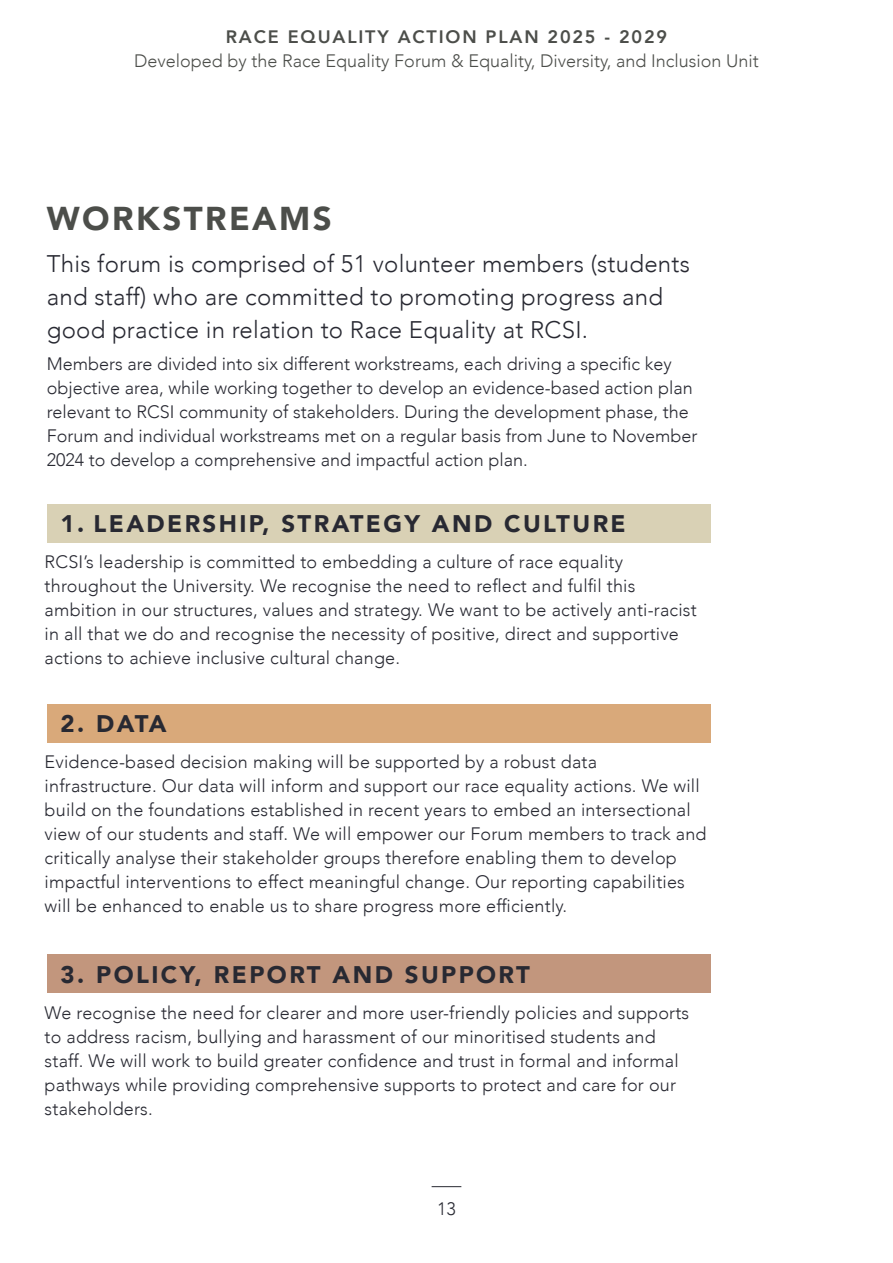
<style>
.page{position:relative;width:893px;height:1263px;background:#fff}
.page>*{position:absolute;margin:0;border:0;box-sizing:border-box;transform-origin:0 0}
.t1{font:900 33px "Avenir";letter-spacing:.075em;color:#4c4e4a}
.t2{font:300 24px/33px "Avenir";letter-spacing:.01em;color:#282932}
.t3{font:900 24px "Avenir";letter-spacing:.1em;color:#282932}
.t4{font:300 18px/24px "Avenir";letter-spacing:.01em;color:#282932}
.t5{font:300 18px "Avenir";color:#4c4e4a}
.t6{font:800 18px "Avenir";letter-spacing:.1em;color:#4c4e4a}
</style>
<div class="page">
<svg style="left:432px;top:1186px;width:29px;height:1px"></svg>
<div style="left:47px;top:504px;width:663px;height:38px;background:#d9d1b5"></div>
<div style="left:47px;top:704px;width:663px;height:38px;background:#d9a97a"></div>
<div style="left:47px;top:955px;width:663px;height:38px;background:#c2967d"></div>
<p class="t6" style="left:226px;top:23px;width:443px">RACE EQUALITY ACTION PLAN 2025 - 2029</p>
<p class="t5" style="left:134px;top:50px;width:626px">Developed by the Race Equality Forum &amp; Equality, Diversity, and Inclusion Unit</p>
<p class="t1" style="left:47px;top:190px;width:287px">WORKSTREAMS</p>
<p class="t2" style="left:47px;top:247px;width:645px">This forum is comprised of 51 volunteer members (students and staff) who are committed to promoting progress and good practice in relation to Race Equality at RCSI.</p>
<p class="t4" style="left:47px;top:352px;width:652px">Members are divided into six different workstreams, each driving a specific key objective area, while working together to develop an evidence-based action plan relevant to RCSI community of stakeholders. During the development phase, the Forum and individual workstreams met on a regular basis from June to November 2024 to develop a comprehensive and impactful action plan.</p>
<p class="t3" style="left:61px;top:503px;width:567px">1. LEADERSHIP, STRATEGY AND CULTURE</p>
<p class="t4" style="left:45px;top:550px;width:654px">RCSI’s leadership is committed to embedding a culture of race equality throughout the University. We recognise the need to reflect and fulfil this ambition in our structures, values and strategy. We want to be actively anti-racist in all that we do and recognise the necessity of positive, direct and supportive actions to achieve inclusive cultural change.</p>
<p class="t3" style="left:61px;top:703px;width:107px">2. DATA</p>
<p class="t4" style="left:45px;top:750px;width:663px">Evidence-based decision making will be supported by a robust data infrastructure. Our data will inform and support our race equality actions. We will build on the foundations established in recent years to embed an intersectional view of our students and staff. We will empower our Forum members to track and critically analyse their stakeholder groups therefore enabling them to develop impactful interventions to effect meaningful change. Our reporting capabilities will be enhanced to enable us to share progress more efficiently.</p>
<p class="t3" style="left:61px;top:954px;width:471px">3. POLICY, REPORT AND SUPPORT</p>
<p class="t4" style="left:45px;top:1001px;width:646px">We recognise the need for clearer and more user-friendly policies and supports to address racism, bullying and harassment of our minoritised students and staff. We will work to build greater confidence and trust in formal and informal pathways while providing comprehensive supports to protect and care for our stakeholders.</p>
<p class="t4" style="left:437px;top:1197px;width:20px">13</p>
</div>
